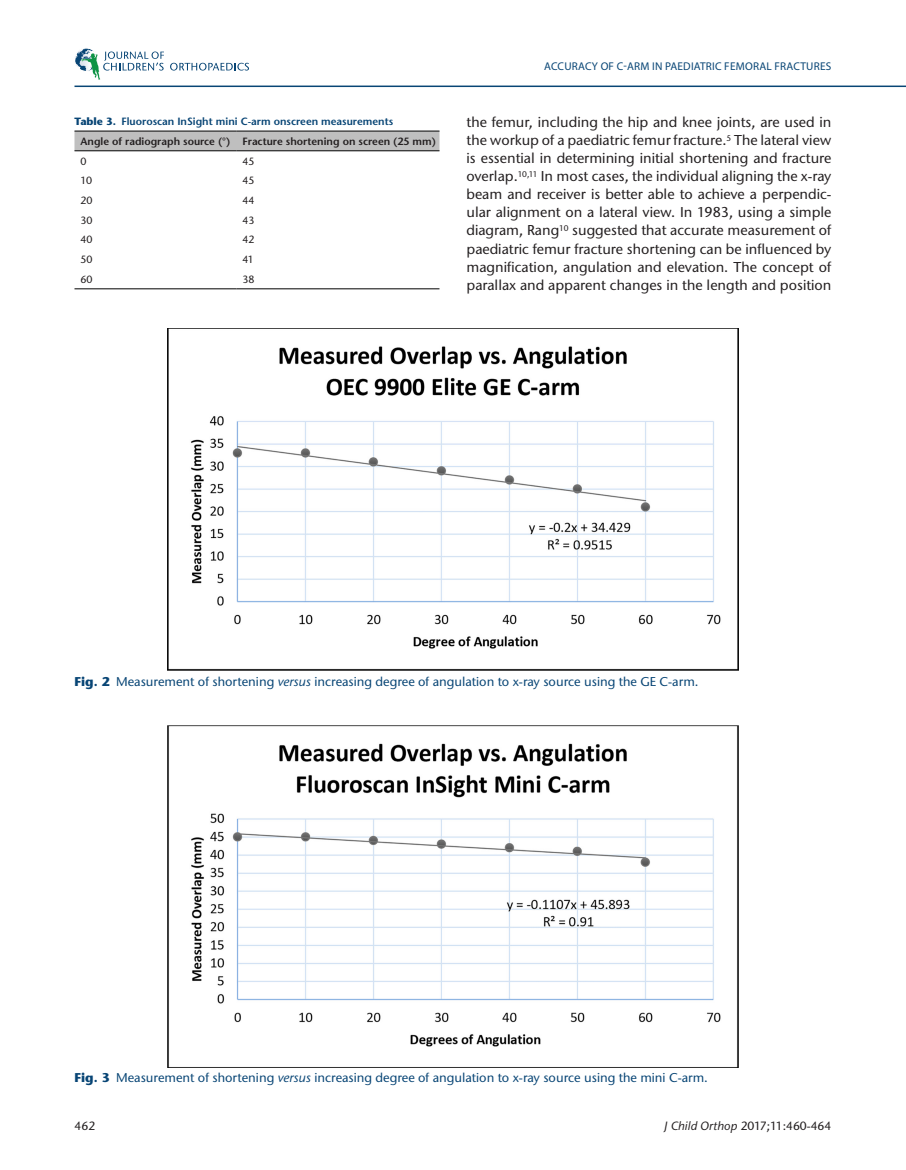
<style>
.page{position:relative;width:906px;height:1170px;background:#fff}
.page>*{position:absolute;margin:0;border:0;box-sizing:border-box;transform-origin:0 0}
.TXT{font:500 14.25px/18px "Stone Sans Pro ITC";color:#231f20;text-align:justify}
.jrnlFigCaption{font:500 12.75px "Stone Sans Pro ITC";color:#084575}
.jrnlLFH-TXT{font:500 12px "Stone Sans Pro ITC";color:#231f20}
.t1{font:11.25px "Myriad Pro";letter-spacing:.02em;color:#084575}
.jrnlTblHead{font:600 10.5px "Stone Sans Std";color:#231f20}
.jrnlTblCaption{font:600 10.5px "Stone Sans Std";color:#084575}
.jrnlTblBody{font:500 10.5px "Stone Sans Pro ITC";color:#231f20}
.s1{font-weight:700}
.s2{font-family:"Stone Sans Std";font-weight:700}
.s3{font-style:italic}
</style>
<div class="page">
<svg style="left:170px;top:63px;width:79px;height:8px"></svg>
<div style="left:74px;top:48px;width:24px;height:24px;border:1px solid #fff;border-radius:50%"></div>
<svg style="left:75px;top:49px;width:89px;height:31px"></svg>
<hr style="left:74px;top:86px;width:832px;height:1px;background:#084575">
<div style="left:74px;top:132px;width:365px;height:18px;background:#bfbfbf"></div>
<svg style="left:74px;top:151px;width:365px;height:1px"></svg>
<hr style="left:74px;top:131px;width:162px;height:1px;background:#000">
<hr style="left:236px;top:131px;width:203px;height:1px;background:#000">
<hr style="left:74px;top:150px;width:162px;height:1px;background:#000">
<hr style="left:236px;top:150px;width:203px;height:1px;background:#000">
<hr style="left:74px;top:288px;width:162px;height:1px;background:#000">
<hr style="left:236px;top:288px;width:203px;height:1px;background:#000">
<img style="left:168px;top:725px;width:570px;height:341px">
<img style="left:168px;top:328px;width:570px;height:342px">
<p class="jrnlTblCaption" style="left:74px;top:115px;width:320px"><span class="s1">Table 3.</span> Fluoroscan InSight mini C-arm onscreen measurements</p>
<p class="jrnlTblHead" style="left:80px;top:135px;width:151px">Angle of radiograph source (°)</p>
<p class="jrnlTblHead" style="left:242px;top:135px;width:195px">Fracture shortening on screen (25 mm)</p>
<p class="jrnlTblBody" style="left:80px;top:154px;width:8px">0</p>
<p class="jrnlTblBody" style="left:242px;top:154px;width:14px">45</p>
<p class="jrnlTblBody" style="left:80px;top:174px;width:13px">10</p>
<p class="jrnlTblBody" style="left:242px;top:174px;width:14px">45</p>
<p class="jrnlTblBody" style="left:80px;top:194px;width:14px">20</p>
<p class="jrnlTblBody" style="left:242px;top:194px;width:14px">44</p>
<p class="jrnlTblBody" style="left:80px;top:213px;width:14px">30</p>
<p class="jrnlTblBody" style="left:242px;top:213px;width:14px">43</p>
<p class="jrnlTblBody" style="left:80px;top:233px;width:14px">40</p>
<p class="jrnlTblBody" style="left:242px;top:233px;width:14px">42</p>
<p class="jrnlTblBody" style="left:80px;top:253px;width:14px">50</p>
<p class="jrnlTblBody" style="left:242px;top:253px;width:13px">41</p>
<p class="jrnlTblBody" style="left:80px;top:273px;width:14px">60</p>
<p class="jrnlTblBody" style="left:242px;top:273px;width:14px">38</p>
<p class="t1" style="left:544px;top:60px;width:289px">ACCURACY OF C-ARM IN PAEDIATRIC FEMORAL FRACTURES</p>
<p class="TXT" style="left:466px;top:113px;width:366px">the femur, including the hip and knee joints, are used in the workup of a paediatric femur fracture.<sup>5</sup> The lateral view is essential in determining initial shortening and fracture overlap.<sup>10,11</sup> In most cases, the individual aligning the x-ray beam and receiver is better able to achieve a perpendic&shy;ular alignment on a lateral view. In 1983, using a simple diagram, Rang<sup>10</sup> suggested that accurate measurement of paediatric femur fracture shortening can be influenced by magnification, angulation and elevation. The concept of parallax and apparent changes in the length and position</p>
<p class="jrnlFigCaption" style="left:74px;top:673px;width:625px"><span class="s2">Fig. 2</span> Measurement of shortening <span class="s3">versus</span> increasing degree of angulation to x-ray source using the GE C-arm.</p>
<p class="jrnlFigCaption" style="left:74px;top:1069px;width:635px"><span class="s2">Fig. 3</span> Measurement of shortening <span class="s3">versus</span> increasing degree of angulation to x-ray source using the mini C-arm.</p>
<p class="jrnlLFH-TXT" style="left:75px;top:1118px;width:22px">462</p>
<p class="jrnlLFH-TXT" style="left:664px;top:1118px;width:169px"><span class="s3">J Child Orthop</span> 2017;11:460-464</p>
</div>
